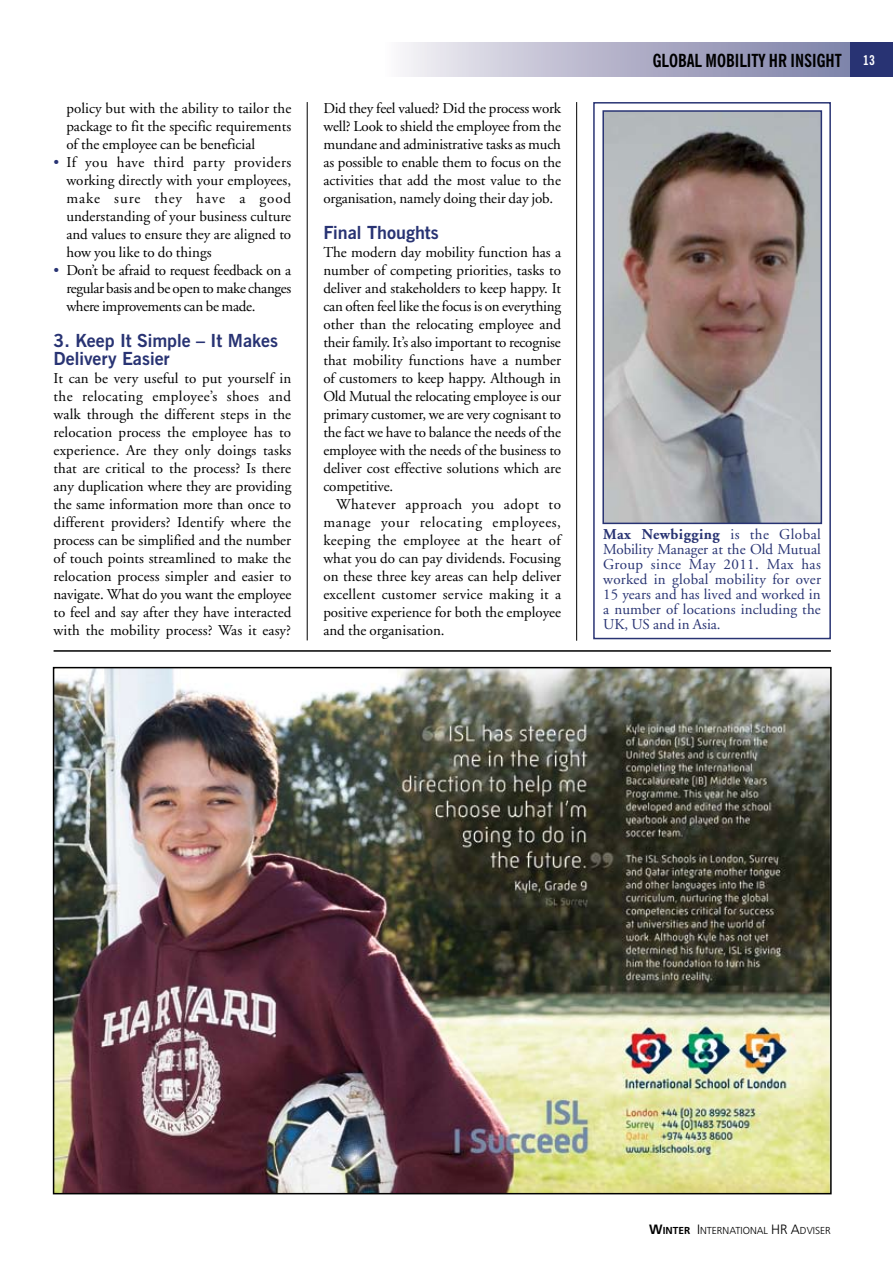
<style>
.page{position:relative;width:893px;height:1263px;background:#fff}
.page>*{position:absolute;margin:0;border:0;box-sizing:border-box;transform-origin:0 0}
.t1{font:700 18px/18px "News Gothic BT";color:#283373}
.t2{font:700 condensed 18px "News Gothic BT";color:#000}
.t3{font:15px/18px "Adobe Garamond";color:#000;text-align:justify}
.t4{font:15px/15px "Adobe Garamond";letter-spacing:.01em;color:#283373;text-align:justify}
.t5{font:300 10.2px "Frutiger";color:#000}
.s1{color:#283373}
.s2{font-size:13.5px;color:#fff}
.s3{font-weight:700}
.s4{font-weight:700;font-size:13.5px}
.s5{font-size:13.5px}
</style>
<div class="page">
<div style="left:850px;top:43px;width:43px;height:34px;background:#283373"></div>
<div style="left:383px;top:43px;width:467px;height:34px;background:linear-gradient(to right,#f4f1f5,#7a7da5)"></div>
<hr style="left:576px;top:102px;width:1px;height:539px;background:#000">
<hr style="left:307px;top:102px;width:1px;height:538px;background:#000">
<div style="left:593px;top:102px;width:238px;height:537px;border:2px solid #283373"></div>
<img style="left:605px;top:113px;width:214px;height:408px">
<div style="left:602px;top:110px;width:220px;height:414px;border:2px solid #283373"></div>
<hr style="left:54px;top:650px;width:777px;height:2px;background:#000">
<img style="left:56px;top:670px;width:773px;height:521px">
<p class="t3" style="left:66px;top:100px;width:226px">policy but with the ability to tailor the package to fit the specific requirements of the employee can be beneficial</p>
<p class="t3" style="left:66px;top:154px;width:227px;text-indent:-13px"><span class="s1">•</span> If you have third party providers working directly with your employees, make sure they have a good understanding of your business culture and values to ensure they are aligned to how you like to do things</p>
<p class="t3" style="left:66px;top:262px;width:227px;text-indent:-13px"><span class="s1">•</span> Don’t be afraid to request feedback on a regular basis and be open to make changes where improvements can be made.</p>
<p class="t1" style="left:54px;top:331px;width:226px">3. Keep It Simple – It Makes<br>Delivery Easier</p>
<p class="t3" style="left:54px;top:370px;width:239px">It can be very useful to put yourself in the relocating employee’s shoes and walk through the different steps in the relocation process the employee has to experience. Are they only doings tasks that are critical to the process? Is there any duplication where they are providing the same information more than once to different providers? Identify where the process can be simplified and the number of touch points streamlined to make the relocation process simpler and easier to navigate. What do you want the employee to feel and say after they have interacted with the mobility process? Was it easy?</p>
<p class="t3" style="left:323px;top:100px;width:239px">Did they feel valued? Did the process work well? Look to shield the employee from the mundane and administrative tasks as much as possible to enable them to focus on the activities that add the most value to the organisation, namely doing their day job.</p>
<p class="t1" style="left:323px;top:223px;width:117px">Final Thoughts</p>
<p class="t3" style="left:323px;top:244px;width:239px">The modern day mobility function has a number of competing priorities, tasks to deliver and stakeholders to keep happy. It can often feel like the focus is on everything other than the relocating employee and their family. It’s also important to recognise that mobility functions have a number of customers to keep happy. Although in Old Mutual the relocating employee is our primary customer, we are very cognisant to the fact we have to balance the needs of the employee with the needs of the business to deliver cost effective solutions which are competitive.</p>
<p class="t3" style="left:323px;top:496px;width:239px;text-indent:13px">Whatever approach you adopt to manage your relocating employees, keeping the employee at the heart of what you do can pay dividends. Focusing on these three key areas can help deliver excellent customer service making it a positive experience for both the employee and the organisation.</p>
<p class="t2" style="left:653px;top:49px;width:224px">GLOBAL MOBILITY HR INSIGHT <span class="s2">13</span></p>
<p class="t4" style="left:603px;top:527px;width:219px"><span class="s3">Max Newbigging</span> is the Global Mobility Manager at the Old Mutual Group since May 2011. Max has worked in global mobility for over 15 years and has lived and worked in a number of locations including the UK, US and in Asia.</p>
<p class="t5" style="left:649px;top:1224px;width:183px"><span class="s4">W</span><span class="s3">INTER</span> <span class="s5">I</span>NTERNATIONAL <span class="s5">HR A</span>DVISER</p>
</div>
